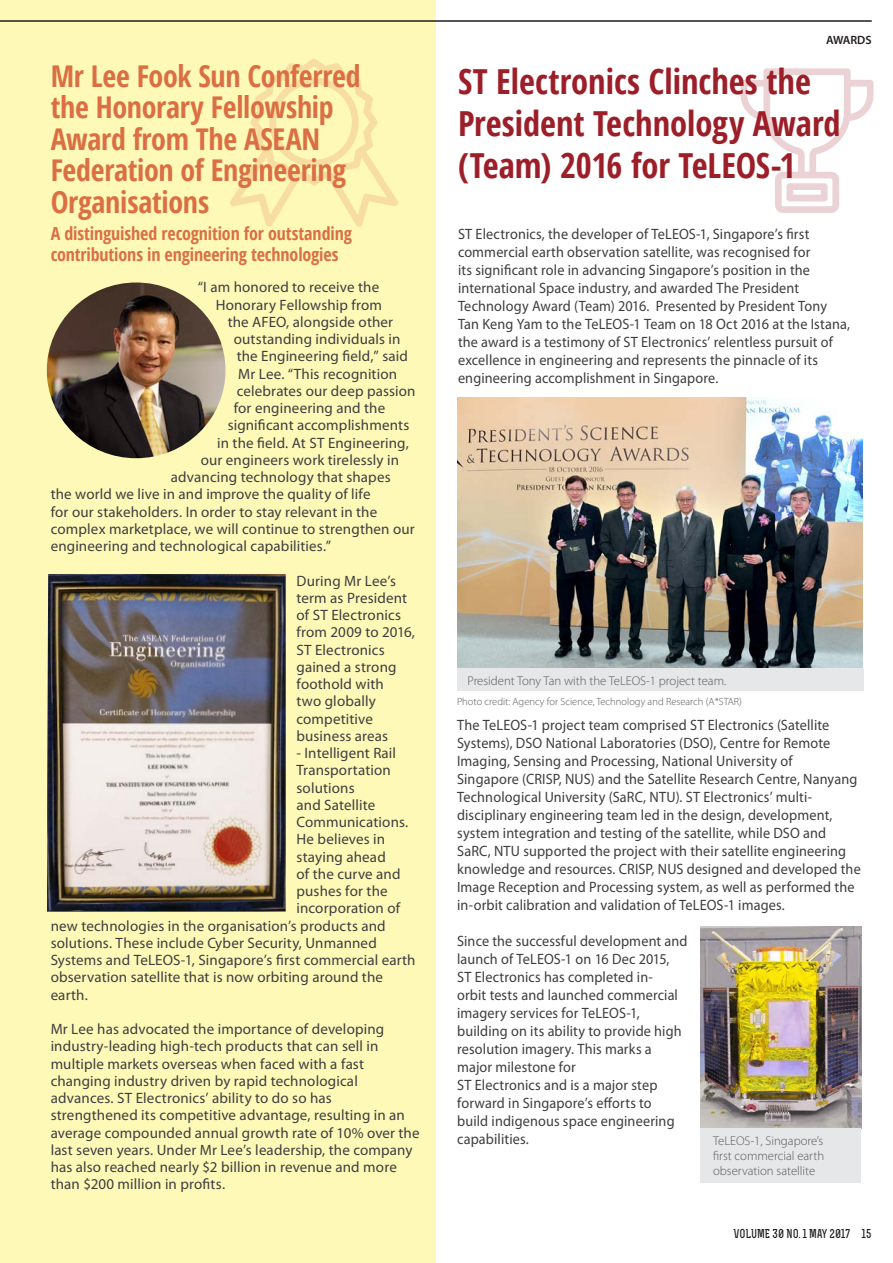
<style>
.page{position:relative;width:893px;height:1263px;background:#fff}
.page>*{position:absolute;margin:0;border:0;box-sizing:border-box;transform-origin:0 0}
.t1{font:700 condensed 34.5px/42px "Open Sans";color:#9c1e28}
.t2{font:700 condensed 30px/31.5px "Open Sans";letter-spacing:-.01em;color:#db6f44}
.t3{font:700 condensed 18px/21px "Open Sans";letter-spacing:-.005em;color:#db6f44}
.t4{font:15px/18px "Myriad Pro";letter-spacing:.01em;color:#3e3e3f;scale:.95 1}
.t5{font:15px/17.2px "Myriad Pro";letter-spacing:.01em;color:#3e3e3f}
.Captions{font:300 12.75px/15px "Myriad Pro";color:#57585a;text-align:justify}
.t6{font:700 12px "Rex";color:#231f20}
.t7{font:600 12px "Myriad Pro";color:#231f20}
.Captions-2{font:300 10.5px "Myriad Pro";color:#57585a}
</style>
<div class="page">
<div style="left:0;top:0;width:436px;height:1263px;background:#fff9b8"></div>
<img style="left:457px;top:398px;width:406px;height:270px">
<img style="left:700px;top:927px;width:161px;height:201px">
<svg style="left:740px;top:68px;width:134px;height:145px"></svg>
<svg style="left:230px;top:59px;width:168px;height:168px"></svg>
<img style="left:47px;top:574px;width:239px;height:338px">
<img style="left:47px;top:282px;width:178px;height:176px">
<hr style="left:0;top:20px;width:872px;height:2px;background:#231f20">
<div style="left:457px;top:668px;width:406px;height:23px;background:#e6e7e9"></div>
<div style="left:700px;top:1128px;width:161px;height:54px;background:#e6e7e9"></div>
<p class="t2" style="left:51px;top:59px;width:312px">Mr Lee Fook Sun Conferred the Honorary Fellowship<br>Award from The ASEAN<br>Federation of Engineering<br>Organisations</p>
<p class="t3" style="left:51px;top:222px;width:303px">A distinguished recognition for outstanding contributions in engineering technologies</p>
<p class="t5" style="left:198px;top:278px;width:183px">“I am honored to receive the</p>
<p class="t5" style="left:216px;top:296px;width:168px">Honorary Fellowship from</p>
<p class="t5" style="left:228px;top:313px;width:167px">the AFEO, alongside other</p>
<p class="t5" style="left:234px;top:330px;width:168px">outstanding individuals in</p>
<p class="t5" style="left:237px;top:347px;width:173px">the Engineering field,” said</p>
<p class="t5" style="left:238px;top:365px;width:160px">Mr Lee. “This recognition</p>
<p class="t5" style="left:237px;top:382px;width:180px">celebrates our deep passion</p>
<p class="t5" style="left:234px;top:399px;width:153px">for engineering and the</p>
<p class="t5" style="left:228px;top:416px;width:183px">significant accomplishments</p>
<p class="t5" style="left:217px;top:434px;width:193px">in the field. At ST Engineering,</p>
<p class="t5" style="left:201px;top:451px;width:200px">our engineers work tirelessly in</p>
<p class="t5" style="left:171px;top:468px;width:222px">advancing technology that shapes</p>
<p class="t5" style="left:51px;top:485px;width:321px">the world we live in and improve the quality of life</p>
<p class="t5" style="left:51px;top:503px;width:328px">for our stakeholders. In order to stay relevant in the</p>
<p class="t5" style="left:51px;top:520px;width:366px">complex marketplace, we will continue to strengthen our</p>
<p class="t5" style="left:51px;top:537px;width:282px">engineering and technological capabilities.”</p>
<p class="t5" style="left:296px;top:572px;width:120px">During Mr Lee’s term as President of ST Electronics from 2009 to 2016,<br>ST Electronics gained a strong foothold with<br>two globally competitive business areas</p>
<p class="t5" style="left:296px;top:744px;width:101px">- Intelligent Rail</p>
<p class="t5" style="left:296px;top:761px;width:96px">Transportation</p>
<p class="t5" style="left:296px;top:779px;width:60px">solutions</p>
<p class="t5" style="left:296px;top:796px;width:80px">and Satellite</p>
<p class="t5" style="left:296px;top:813px;width:113px">Communications.</p>
<p class="t5" style="left:296px;top:830px;width:90px">He believes in</p>
<p class="t5" style="left:296px;top:848px;width:91px">staying ahead</p>
<p class="t5" style="left:296px;top:865px;width:106px">of the curve and</p>
<p class="t5" style="left:296px;top:882px;width:93px">pushes for the</p>
<p class="t5" style="left:296px;top:899px;width:105px">incorporation of</p>
<p class="t5" style="left:51px;top:917px;width:337px">new technologies in the organisation’s products and</p>
<p class="t5" style="left:51px;top:934px;width:328px">solutions. These include Cyber Security, Unmanned</p>
<p class="t5" style="left:51px;top:951px;width:366px">Systems and TeLEOS-1, Singapore’s first commercial earth</p>
<p class="t5" style="left:51px;top:968px;width:334px">observation satellite that is now orbiting around the</p>
<p class="t5" style="left:51px;top:986px;width:39px">earth.</p>
<p class="t5" style="left:51px;top:1020px;width:370px">Mr Lee has advocated the importance of developing industry-leading high-tech products that can sell in multiple markets overseas when faced with a fast changing industry driven by rapid technological advances. ST Electronics’ ability to do so has strengthened its competitive advantage, resulting in an average compounded annual growth rate of 10% over the last seven years. Under Mr Lee’s leadership, the company has also reached nearly $2 billion in revenue and more than $200 million in profits.</p>
<p class="t7" style="left:826px;top:32px;width:47px">AWARDS</p>
<p class="t1" style="left:458px;top:60px;width:384px">ST Electronics Clinches the<br>President Technology Award (Team) 2016 for TeLEOS-1</p>
<p class="t4" style="left:458px;top:224px;width:414px">ST Electronics, the developer of TeLEOS-1, Singapore’s first commercial earth observation satellite, was recognised for<br>its significant role in advancing Singapore’s position in the international Space industry, and awarded The President Technology Award (Team) 2016. Presented by President Tony Tan Keng Yam to the TeLEOS-1 Team on 18 Oct 2016 at the Istana, the award is a testimony of ST Electronics’ relentless pursuit of excellence in engineering and represents the pinnacle of its engineering accomplishment in Singapore.</p>
<p class="Captions" style="left:468px;top:673px;width:260px">President Tony Tan with the TeLEOS-1 project team.</p>
<p class="Captions-2" style="left:457px;top:695px;width:286px">Photo credit: Agency for Science, Technology and Research (A*STAR)</p>
<p class="t4" style="left:457px;top:716px;width:426px">The TeLEOS-1 project team comprised ST Electronics (Satellite Systems), DSO National Laboratories (DSO), Centre for Remote Imaging, Sensing and Processing, National University of<br>Singapore (CRISP, NUS) and the Satellite Research Centre, Nanyang Technological University (SaRC, NTU). ST Electronics’ multi&shy;disciplinary engineering team led in the design, development, system integration and testing of the satellite, while DSO and SaRC, NTU supported the project with their satellite engineering knowledge and resources. CRISP, NUS designed and developed the Image Reception and Processing system, as well as performed the in-orbit calibration and validation of TeLEOS-1 images.</p>
<p class="t4" style="left:457px;top:932px;width:244px">Since the successful development and launch of TeLEOS-1 on 16 Dec 2015,<br>ST Electronics has completed in-<br>orbit tests and launched commercial imagery services for TeLEOS-1, building on its ability to provide high resolution imagery. This marks a major milestone for<br>ST Electronics and is a major step forward in Singapore’s efforts to<br>build indigenous space engineering capabilities.</p>
<p class="Captions" style="left:713px;top:1133px;width:113px">TeLEOS-1, Singapore’s first commercial earth observation satellite</p>
<p class="t6" style="left:734px;top:1226px;width:118px">VOLUME 30 No. 1 May 2017</p>
<p class="t6" style="left:862px;top:1226px;width:11px">15</p>
</div>
